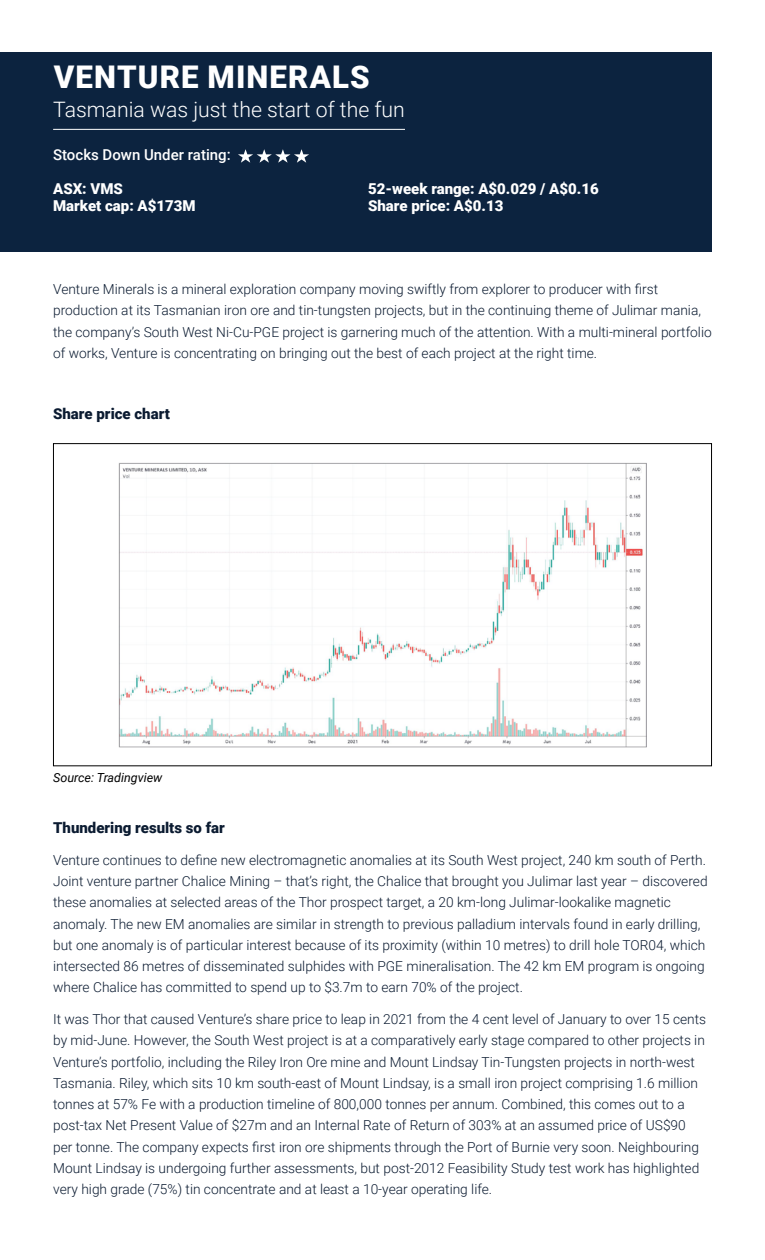
<style>
.page{position:relative;width:765px;height:1260px;background:#fff}
.page>*{position:absolute;margin:0;border:0;box-sizing:border-box;transform-origin:0 0}
.t1{font:900 31.25px "Roboto";letter-spacing:.035em;color:#fff}
.t2{font:300 21.25px "Roboto";color:#fff}
.t3{font:900 15px "Roboto";color:#fff}
.t4{font:900 15px "Roboto";color:#0b1b31}
.t5{font:500 15px "Roboto";color:#fff}
.t6{font:300 13.75px/21.2px "Roboto";color:#0b1b31}
.t7{font:italic 12.5px "Roboto";color:#000}
</style>
<div class="page">
<div style="left:0;top:52px;width:712px;height:200px;background:#0c233f"></div>
<hr style="left:53px;top:129px;width:352px;height:1px;background:#fff">
<img style="left:119px;top:462px;width:527px;height:285px">
<svg style="left:238px;top:149px;width:71px;height:14px"></svg>
<h1 class="t1" style="left:54px;top:55px;width:317px">VENTURE MINERALS</h1>
<h2 class="t2" style="left:53px;top:95px;width:353px">Tasmania was just the start of the fun</h2>
<p class="t5" style="left:53px;top:144px;width:179px">Stocks Down Under rating:</p>
<p class="t3" style="left:53px;top:179px;width:71px">ASX: VMS</p>
<p class="t3" style="left:368px;top:179px;width:232px">52-week range: A$0.029 / A$0.16</p>
<p class="t3" style="left:53px;top:195px;width:144px">Market cap: A$173M</p>
<p class="t3" style="left:368px;top:195px;width:137px">Share price: A$0.13</p>
<p class="t6" style="left:53px;top:278px;width:660px">Venture Minerals is a mineral exploration company moving swiftly from explorer to producer with first production at its Tasmanian iron ore and tin-tungsten projects, but in the continuing theme of Julimar mania, the company’s South West Ni-Cu-PGE project is garnering much of the attention. With a multi-mineral portfolio of works, Venture is concentrating on bringing out the best of each project at the right time.</p>
<p class="t4" style="left:53px;top:403px;width:118px">Share price chart</p>
<p class="t7" style="left:53px;top:769px;width:111px">Source: Tradingview</p>
<p class="t4" style="left:53px;top:817px;width:173px">Thundering results so far</p>
<p class="t6" style="left:53px;top:849px;width:656px">Venture continues to define new electromagnetic anomalies at its South West project, 240 km south of Perth.<br>Joint venture partner Chalice Mining – that’s right, the Chalice that brought you Julimar last year – discovered these anomalies at selected areas of the Thor prospect target, a 20 km-long Julimar-lookalike magnetic anomaly. The new EM anomalies are similar in strength to previous palladium intervals found in early drilling, but one anomaly is of particular interest because of its proximity (within 10 metres) to drill hole TOR04, which intersected 86 metres of disseminated sulphides with PGE mineralisation. The 42 km EM program is ongoing where Chalice has committed to spend up to $3.7m to earn 70% of the project.</p>
<p class="t6" style="left:53px;top:1008px;width:655px">It was Thor that caused Venture’s share price to leap in 2021 from the 4 cent level of January to over 15 cents by mid-June. However, the South West project is at a comparatively early stage compared to other projects in Venture’s portfolio, including the Riley Iron Ore mine and Mount Lindsay Tin-Tungsten projects in north-west Tasmania. Riley, which sits 10 km south-east of Mount Lindsay, is a small iron project comprising 1.6 million tonnes at 57% Fe with a production timeline of 800,000 tonnes per annum. Combined, this comes out to a post-tax Net Present Value of $27m and an Internal Rate of Return of 303% at an assumed price of US$90 per tonne. The company expects first iron ore shipments through the Port of Burnie very soon. Neighbouring Mount Lindsay is undergoing further assessments, but post-2012 Feasibility Study test work has highlighted very high grade (75%) tin concentrate and at least a 10-year operating life.</p>
</div>
